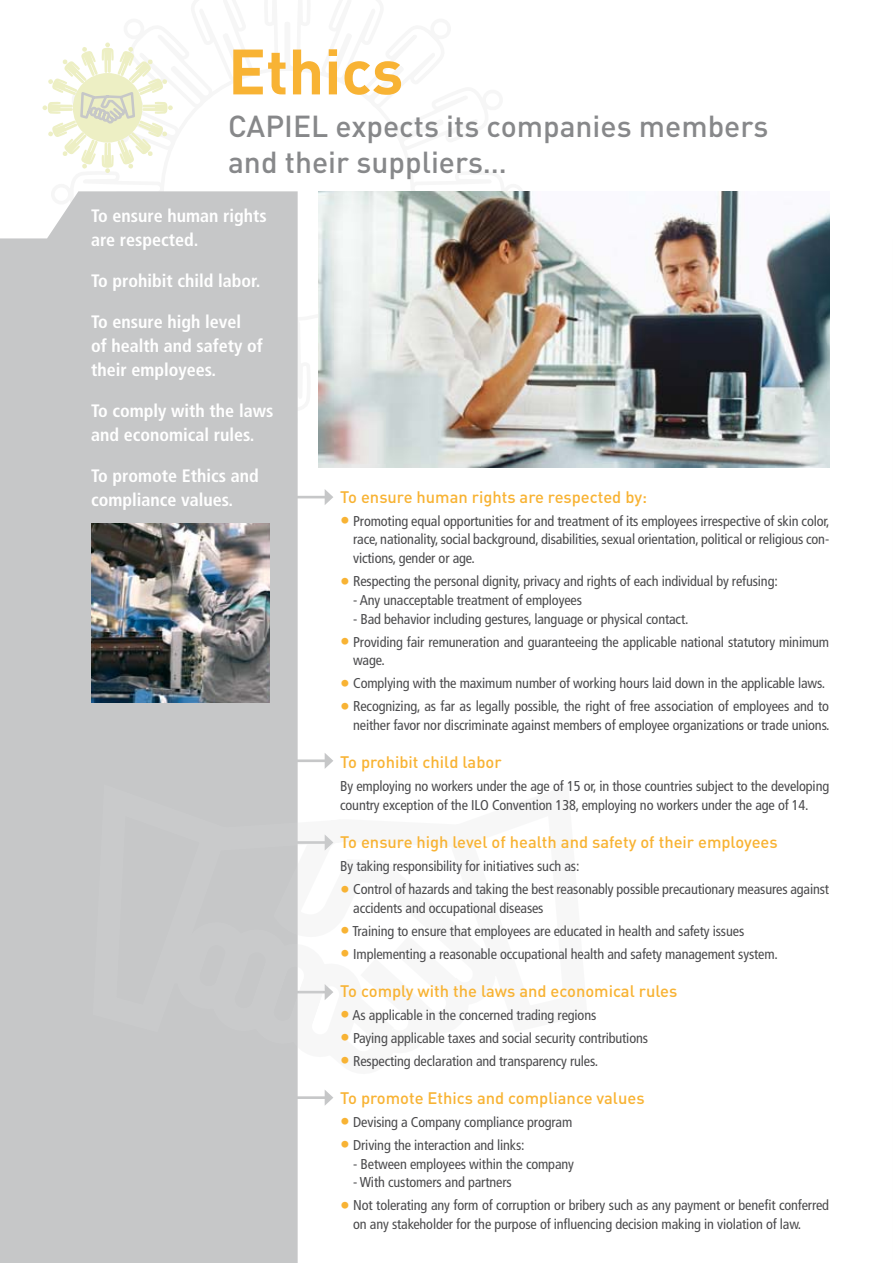
<style>
.page{position:relative;width:893px;height:1263px;background:#fff}
.page>*{position:absolute;margin:0;border:0;box-sizing:border-box;transform-origin:0 0}
.t1{font:700 63px "DIN";color:#f8b334}
.t2{font:500 30px/36px "DIN";color:#87888a}
.t3{font:700 condensed 18px/24px "Frutiger";color:#fff}
.t4{font:500 16.5px "DIN";color:#f8b334}
.t5{font:condensed 14.25px/18.8px "Frutiger";letter-spacing:-.01em;color:#4b4b4d}
.s1{font-size:19.5px;color:#f8b334}
</style>
<div class="page">
<hr style="left:292px;top:496px;width:35px;height:2px;background:#c6c7c8">
<svg style="left:325px;top:489px;width:8px;height:16px"></svg>
<hr style="left:292px;top:759px;width:35px;height:3px;background:#c6c7c8">
<svg style="left:325px;top:753px;width:8px;height:16px"></svg>
<hr style="left:292px;top:1096px;width:35px;height:3px;background:#c6c7c8">
<svg style="left:325px;top:1090px;width:8px;height:15px"></svg>
<div style="left:503px;top:184px;width:21px;height:21px;border:4px solid #f6f6f6;border-radius:50%"></div>
<div style="left:0;top:191px;width:298px;height:1072px;background:#c6c7c8"></div>
<svg style="left:91px;top:783px;width:243px;height:292px;background:#cccdce"></svg>
<svg style="left:163px;top:908px;width:171px;height:153px"></svg>
<svg style="left:43px;top:42px;width:212px;height:177px"></svg>
<img style="left:319px;top:191px;width:510px;height:277px">
<img style="left:91px;top:524px;width:179px;height:178px">
<h1 class="t1" style="left:228px;top:30px;width:177px">Ethics</h1>
<h2 class="t2" style="left:228px;top:107px;width:542px">CAPIEL expects its companies members and their suppliers…</h2>
<p class="t3" style="left:91px;top:204px;width:177px">To ensure human rights are respected.</p>
<p class="t3" style="left:91px;top:269px;width:171px">To prohibit child labor.</p>
<p class="t3" style="left:91px;top:310px;width:173px">To ensure high level<br>of health and safety of their employees.</p>
<p class="t3" style="left:91px;top:399px;width:184px">To comply with the laws and economical rules.</p>
<p class="t3" style="left:91px;top:464px;width:169px">To promote Ethics and compliance values.</p>
<p class="t4" style="left:340px;top:486px;width:308px">To ensure human rights are respected by:</p>
<p class="t5" style="left:353px;top:511px;width:478px;text-align:justify;text-indent:-13px"><span class="s1">•</span> Promoting equal opportunities for and treatment of its employees irrespective of skin color, race, nationality, social background, disabilities, sexual orientation, political or religious con&shy;victions, gender or age.</p>
<p class="t5" style="left:340px;top:572px;width:439px"><span class="s1">•</span> Respecting the personal dignity, privacy and rights of each individual by refusing:</p>
<p class="t5" style="left:353px;top:591px;width:230px">- Any unacceptable treatment of employees</p>
<p class="t5" style="left:353px;top:609px;width:337px">- Bad behavior including gestures, language or physical contact.</p>
<p class="t5" style="left:353px;top:632px;width:477px;text-indent:-13px"><span class="s1">•</span> Providing fair remuneration and guaranteeing the applicable national statutory minimum wage.</p>
<p class="t5" style="left:340px;top:674px;width:486px"><span class="s1">•</span> Complying with the maximum number of working hours laid down in the applicable laws.</p>
<p class="t5" style="left:340px;top:697px;width:491px;text-align:right"><span class="s1">•</span> Recognizing, as far as legally possible, the right of free association of employees and to neither favor nor discriminate against members of employee organizations or trade unions.</p>
<p class="t4" style="left:340px;top:752px;width:163px">To prohibit child labor</p>
<p class="t5" style="left:340px;top:777px;width:491px">By employing no workers under the age of 15 or, in those countries subject to the developing country exception of the ILO Convention 138, employing no workers under the age of 14.</p>
<p class="t4" style="left:340px;top:831px;width:439px">To ensure high level of health and safety of their employees</p>
<p class="t5" style="left:340px;top:857px;width:241px">By taking responsibility for initiatives such as:</p>
<p class="t5" style="left:353px;top:880px;width:477px;text-indent:-13px"><span class="s1">•</span> Control of hazards and taking the best reasonably possible precautionary measures against accidents and occupational diseases</p>
<p class="t5" style="left:340px;top:921px;width:406px"><span class="s1">•</span> Training to ensure that employees are educated in health and safety issues</p>
<p class="t5" style="left:340px;top:944px;width:439px"><span class="s1">•</span> Implementing a reasonable occupational health and safety management system.</p>
<p class="t4" style="left:340px;top:980px;width:339px">To comply with the laws and economical rules</p>
<p class="t5" style="left:340px;top:1005px;width:258px"><span class="s1">•</span> As applicable in the concerned trading regions</p>
<p class="t5" style="left:340px;top:1028px;width:309px"><span class="s1">•</span> Paying applicable taxes and social security contributions</p>
<p class="t5" style="left:340px;top:1051px;width:259px"><span class="s1">•</span> Respecting declaration and transparency rules.</p>
<p class="t4" style="left:340px;top:1087px;width:306px">To promote Ethics and compliance values</p>
<p class="t5" style="left:340px;top:1112px;width:234px"><span class="s1">•</span> Devising a Company compliance program</p>
<p class="t5" style="left:340px;top:1135px;width:186px"><span class="s1">•</span> Driving the interaction and links:</p>
<p class="t5" style="left:353px;top:1154px;width:222px">- Between employees within the company</p>
<p class="t5" style="left:353px;top:1173px;width:160px">- With customers and partners</p>
<p class="t5" style="left:353px;top:1196px;width:477px;text-indent:-13px"><span class="s1">•</span> Not tolerating any form of corruption or bribery such as any payment or benefit conferred on any stakeholder for the purpose of influencing decision making in violation of law.</p>
</div>
